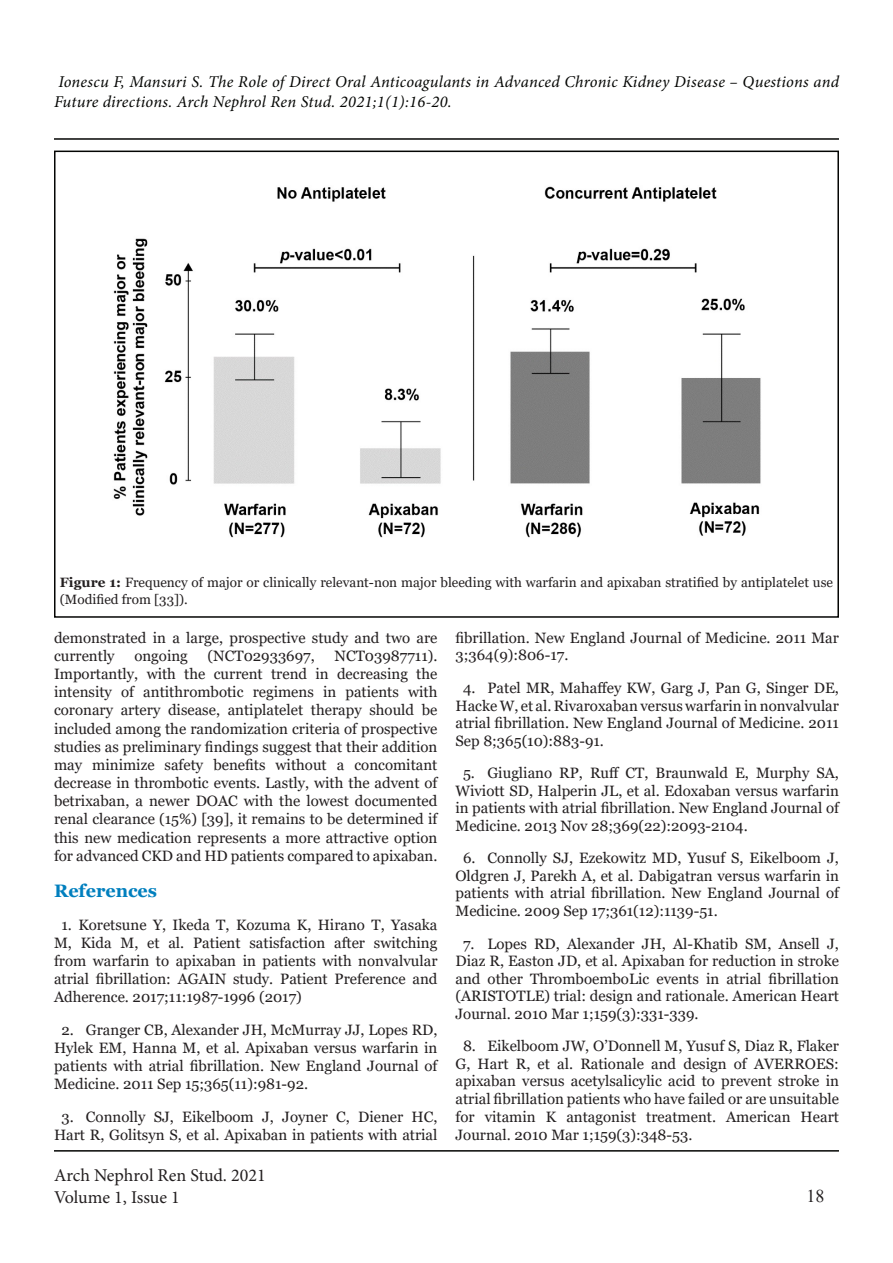
<style>
.page{position:relative;width:893px;height:1263px;background:#fff}
.page>*{position:absolute;margin:0;border:0;box-sizing:border-box;transform-origin:0 0}
.t1{font:18px/21.6px "Minion Pro";letter-spacing:-.005em;color:#231f20}
.t2{font:700 18px "Georgia";color:#007fbe}
.t3{font:18px "Times New Roman";color:#231f20}
.t4{font:italic 16.5px/19.8px "Minion Pro";letter-spacing:.01em;color:#040503}
.EndNote_Bibliography{font:15px/17.5px "Georgia";color:#231f20;text-align:justify}
.t5{font:13.5px/16.2px "Georgia";color:#231f20}
.s1{font-weight:700}
</style>
<div class="page">
<hr style="left:54px;top:1150px;width:785px;height:1px;background:#040503">
<hr style="left:54px;top:138px;width:785px;height:2px;background:#040503">
<img style="left:113px;top:186px;width:648px;height:352px">
<div style="left:54px;top:151px;width:785px;height:467px;border:2px solid #040503"></div>
<p class="t4" style="left:54px;top:72px;width:787px">Ionescu F, Mansuri S. The Role of Direct Oral Anticoagulants in Advanced Chronic Kidney Disease – Questions and<br>Future directions. Arch Nephrol Ren Stud. 2021;1(1):16-20.</p>
<p class="t5" style="left:60px;top:575px;width:775px"><span class="s1">Figure 1:</span> Frequency of major or clinically relevant-non major bleeding with warfarin and apixaban stratified by antiplatelet use (Modified from [33]).</p>
<p class="EndNote_Bibliography" style="left:54px;top:629px;width:385px;line-height:18.1px">demonstrated in a large, prospective study and two are currently</p>
<p class="EndNote_Bibliography" style="left:54px;top:647px;width:385px;line-height:18.1px;text-indent:280px">NCT03987711).<br>Importantly, with the current trend in decreasing the intensity of antithrombotic regimens in patients with coronary artery disease, antiplatelet therapy should be included among the randomization criteria of prospective studies as preliminary findings suggest that their addition may minimize safety benefits without a concomitant decrease in thrombotic events. Lastly, with the advent of betrixaban, a newer DOAC with the lowest documented renal clearance (15%) [39], it remains to be determined if this new medication represents a more attractive option for advanced CKD and HD patients compared to apixaban.</p>
<p class="t2" style="left:54px;top:879px;width:105px">References</p>
<p class="EndNote_Bibliography" style="left:54px;top:916px;width:385px;line-height:18px;text-indent:8px">1. Koretsune Y, Ikeda T, Kozuma K, Hirano T, Yasaka M, Kida M, et al. Patient satisfaction after switching from warfarin to apixaban in patients with nonvalvular atrial fibrillation: AGAIN study. Patient Preference and Adherence. 2017;11:1987-1996 (2017)</p>
<p class="EndNote_Bibliography" style="left:54px;top:1021px;width:385px;line-height:18px;text-indent:8px">2. Granger CB, Alexander JH, McMurray JJ, Lopes RD, Hylek EM, Hanna M, et al. Apixaban versus warfarin in patients with atrial fibrillation. New England Journal of Medicine. 2011 Sep 15;365(11):981-92.</p>
<p class="EndNote_Bibliography" style="left:54px;top:1108px;width:385px;line-height:18px;text-align:center">3. Connolly SJ, Eikelboom J, Joyner C, Diener HC,<br>Hart R, Golitsyn S, et al. Apixaban in patients with atrial</p>
<p class="EndNote_Bibliography" style="left:134px;top:647px;width:55px">ongoing</p>
<p class="EndNote_Bibliography" style="left:208px;top:647px;width:109px">(NCT02933697,</p>
<p class="t1" style="left:54px;top:1165px;width:213px">Arch Nephrol Ren Stud. 2021<br>Volume 1, Issue 1</p>
<p class="EndNote_Bibliography" style="left:455px;top:629px;width:385px">fibrillation. New England Journal of Medicine. 2011 Mar<br>3;364(9):806-17.</p>
<p class="EndNote_Bibliography" style="left:455px;top:679px;width:385px;text-indent:8px">4. Patel MR, Mahaffey KW, Garg J, Pan G, Singer DE, Hacke W, et al. Rivaroxaban versus warfarin in nonvalvular atrial fibrillation. New England Journal of Medicine. 2011<br>Sep 8;365(10):883-91.</p>
<p class="EndNote_Bibliography" style="left:455px;top:764px;width:385px;text-indent:8px">5. Giugliano RP, Ruff CT, Braunwald E, Murphy SA, Wiviott SD, Halperin JL, et al. Edoxaban versus warfarin in patients with atrial fibrillation. New England Journal of Medicine. 2013 Nov 28;369(22):2093-2104.</p>
<p class="EndNote_Bibliography" style="left:455px;top:850px;width:385px;text-indent:8px">6. Connolly SJ, Ezekowitz MD, Yusuf S, Eikelboom J, Oldgren J, Parekh A, et al. Dabigatran versus warfarin in patients with atrial fibrillation. New England Journal of Medicine. 2009 Sep 17;361(12):1139-51.</p>
<p class="EndNote_Bibliography" style="left:455px;top:935px;width:385px;text-indent:8px">7. Lopes RD, Alexander JH, Al-Khatib SM, Ansell J, Diaz R, Easton JD, et al. Apixaban for reduction in stroke and other ThromboemboLic events in atrial fibrillation (ARISTOTLE) trial: design and rationale. American Heart Journal. 2010 Mar 1;159(3):331-339.</p>
<p class="EndNote_Bibliography" style="left:455px;top:1038px;width:385px;text-indent:8px">8. Eikelboom JW, O’Donnell M, Yusuf S, Diaz R, Flaker G, Hart R, et al. Rationale and design of AVERROES: apixaban versus acetylsalicylic acid to prevent stroke in atrial fibrillation patients who have failed or are unsuitable for vitamin K antagonist treatment. American Heart Journal. 2010 Mar 1;159(3):348-53.</p>
<p class="t3" style="left:806px;top:1183px;width:19px">18</p>
</div>
